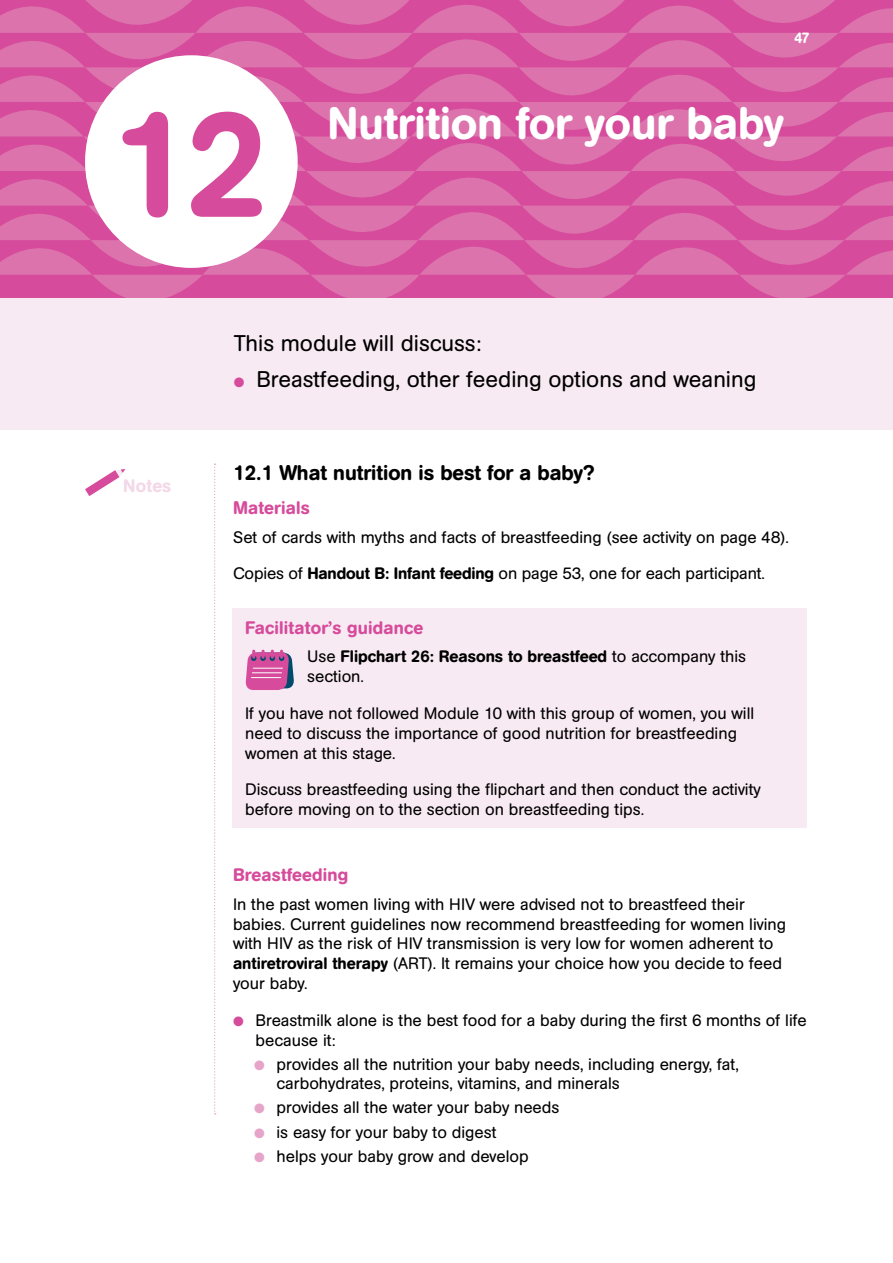
<style>
.page{position:relative;width:893px;height:1263px;background:#fff}
.page>*{position:absolute;margin:0;border:0;box-sizing:border-box;transform-origin:0 0}
.t1{font:500 150px "AG Book Rounded";color:#d64b9b}
.t2{font:500 45px "AG Book Rounded";color:#fff}
.t3{font:22.5px "AG Book Rounded";color:#000}
.t4{font:500 21px "AG Book Rounded";color:#000}
.t5{font:500 18px "AG Book Rounded";letter-spacing:.01em;color:#d64b9b}
.t6{font:500 18px "AG Book Rounded";letter-spacing:.01em;color:#f3d8e8}
.t7{font:16.5px/19.8px "AG Book Rounded";color:#000}
.t8{font:500 16.5px/19.8px "AG Book Rounded";color:#000}
.t9{font:500 15px "AG Book Rounded";color:#fff}
.s1{color:#d64b9b}
.s2{font-weight:500}
.s3{font-weight:400}
.s4{color:#e6a4c9}
</style>
<div class="page">
<div style="left:1px;top:268px;width:892px;height:161px;background:#f8eaf3"></div>
<svg style="left:1px;top:0;width:892px;height:4px;background:#d85da3"></svg>
<svg style="left:1px;top:4px;width:892px;height:35px;background:#d95fa4"></svg>
<svg style="left:1px;top:39px;width:892px;height:34px;background:#d960a4"></svg>
<svg style="left:1px;top:73px;width:892px;height:35px;background:#d95fa4"></svg>
<svg style="left:1px;top:108px;width:892px;height:35px;background:#d95fa4"></svg>
<svg style="left:1px;top:143px;width:892px;height:34px;background:#d960a4"></svg>
<svg style="left:1px;top:177px;width:892px;height:35px;background:#d95fa4"></svg>
<svg style="left:1px;top:212px;width:892px;height:86px;background:#d85da3"></svg>
<svg style="left:214px;top:463px;width:2px;height:651px"></svg>
<svg style="left:85px;top:469px;width:40px;height:27px"></svg>
<div style="left:85px;top:55px;width:213px;height:213px;background:#fff;border-radius:50%"></div>
<div style="left:232px;top:608px;width:575px;height:220px;background:#f8eaf3"></div>
<svg style="left:245px;top:651px;width:49px;height:39px;background:#c166a4"></svg>
<p class="t9" style="left:794px;top:32px;width:17px">47</p>
<h1 class="t1" style="left:109px;top:108px;width:163px">12</h1>
<h2 class="t2" style="left:327px;top:107px;width:458px">Nutrition for your baby</h2>
<h3 class="t3" style="left:234px;top:335px;width:249px">This module will discuss:</h3>
<h3 class="t3" style="left:234px;top:370px;width:524px"><span class="s1">●</span> Breastfeeding, other feeding options and weaning</h3>
<p class="t6" style="left:123px;top:479px;width:49px">Notes</p>
<p class="t4" style="left:233px;top:465px;width:363px">12.1 What nutrition is best for a baby?</p>
<p class="t5" style="left:233px;top:501px;width:78px">Materials</p>
<p class="t7" style="left:233px;top:528px;width:557px">Set of cards with myths and facts of breastfeeding (see activity on page 48).</p>
<p class="t7" style="left:233px;top:565px;width:533px">Copies of <span class="s2">Handout B: Infant feeding</span> on page 53, one for each participant.</p>
<p class="t5" style="left:245px;top:621px;width:179px">Facilitator’s guidance</p>
<p class="t8" style="left:307px;top:648px;width:440px"><span class="s3">Use</span> Flipchart 26: Reasons to breastfeed <span class="s3">to accompany this section.</span></p>
<p class="t7" style="left:245px;top:705px;width:511px">If you have not followed Module 10 with this group of women, you will need to discuss the importance of good nutrition for breastfeeding women at this stage.</p>
<p class="t7" style="left:245px;top:781px;width:517px">Discuss breastfeeding using the flipchart and then conduct the activity before moving on to the section on breastfeeding tips.</p>
<p class="t5" style="left:233px;top:868px;width:117px">Breastfeeding</p>
<p class="t7" style="left:233px;top:895px;width:554px">In the past women living with HIV were advised not to breastfeed their babies. Current guidelines now recommend breastfeeding for women living with HIV as the risk of HIV transmission is very low for women adherent to <span class="s2">antiretroviral therapy</span> (ART). It remains your choice how you decide to feed your baby.</p>
<p class="t7" style="left:256px;top:1011px;width:553px;text-indent:-23px"><span class="s1">●</span> Breastmilk alone is the best food for a baby during the first 6 months of life because it:</p>
<p class="t7" style="left:277px;top:1055px;width:464px;text-indent:-23px"><span class="s4">●</span> provides all the nutrition your baby needs, including energy, fat, carbohydrates, proteins, vitamins, and minerals</p>
<p class="t7" style="left:254px;top:1099px;width:307px"><span class="s4">●</span> provides all the water your baby needs</p>
<p class="t7" style="left:254px;top:1123px;width:244px"><span class="s4">●</span> is easy for your baby to digest</p>
<p class="t7" style="left:254px;top:1147px;width:276px"><span class="s4">●</span> helps your baby grow and develop</p>
</div>
